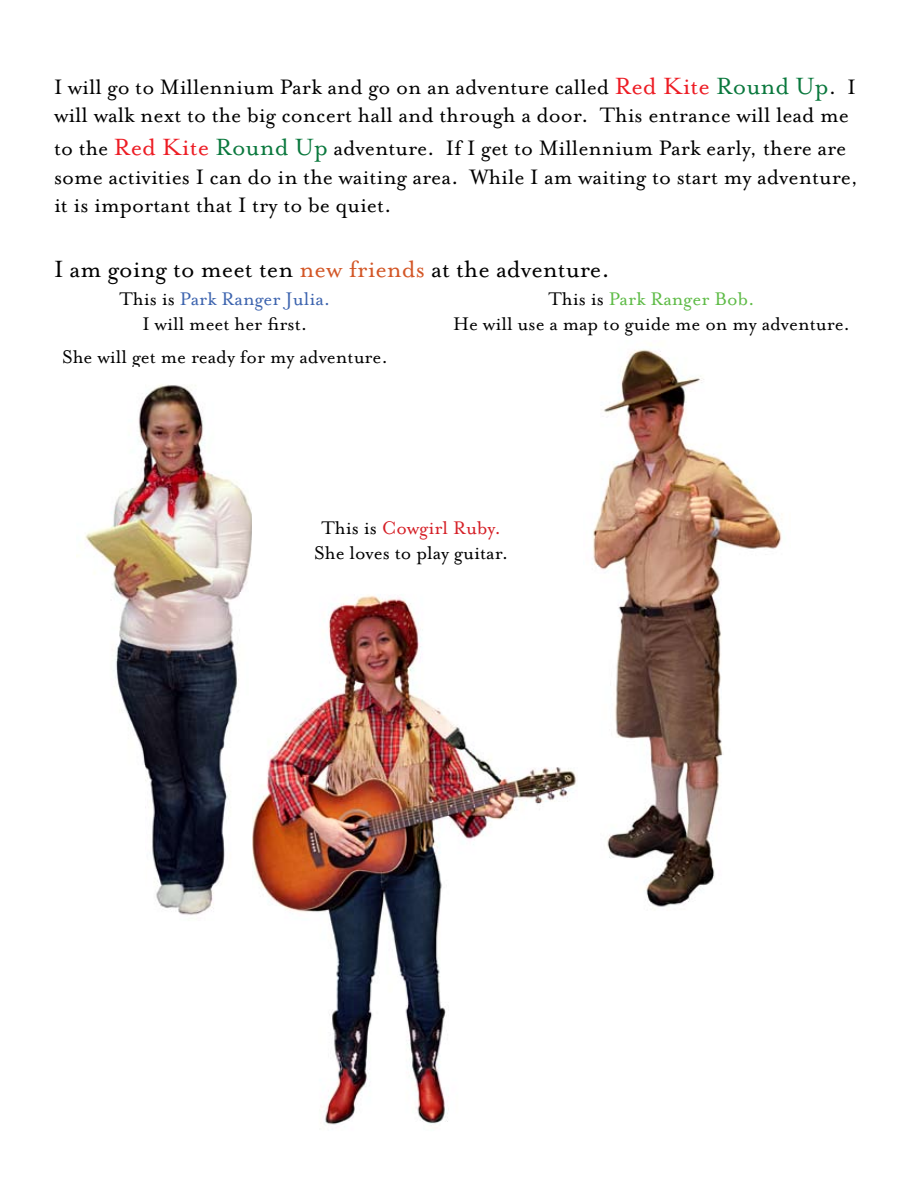
<style>
.page{position:relative;width:918px;height:1188px;background:#fff}
.page>*{position:absolute;margin:0;border:0;box-sizing:border-box;transform-origin:0 0}
.t1{font:27px "Mrs Eaves Roman";color:#000}
.t2{font:24px/28.8px "Mrs Eaves Roman";color:#000}
.t3{font:21px/25.2px "Mrs Eaves Roman";color:#000;text-align:center}
.s1{font-family:"Mrs Eaves Roman Lining";font-size:27px;color:#ed1c24}
.s2{font-family:"Mrs Eaves Roman Lining";font-size:27px;color:#0a783d}
.s3{color:#d35727}
.s4{color:#3c63ae}
.s5{color:#5ebb46}
.s6{color:#d51f26}
</style>
<div class="page">
<img style="left:76px;top:385px;width:176px;height:530px">
<img style="left:593px;top:344px;width:189px;height:563px">
<img style="left:252px;top:595px;width:325px;height:530px">
<p class="t2" style="left:54px;top:72px;width:803px">I will go to Millennium Park and go on an adventure called <span class="s1">Red Kite</span> <span class="s2">Round Up</span>. I will walk next to the big concert hall and through a door. This entrance will lead me</p>
<p class="t2" style="left:54px;top:133px;width:806px">to the <span class="s1">Red Kite</span> <span class="s2">Round Up</span> adventure. If I get to Millennium Park early, there are some activities I can do in the waiting area. While I am waiting to start my adventure, it is important that I try to be quiet.</p>
<p class="t1" style="left:54px;top:254px;width:557px">I am going to meet ten <span class="s3">new friends</span> at the adventure.</p>
<p class="t3" style="left:119px;top:287px;width:213px">This is <span class="s4">Park Ranger Julia.<br></span>I will meet her first.</p>
<p class="t3" style="left:62px;top:344px;width:327px">She will get me ready for my adventure.</p>
<p class="t3" style="left:453px;top:287px;width:399px">This is <span class="s5">Park Ranger Bob.<br></span>He will use a map to guide me on my adventure.</p>
<p class="t3" style="left:314px;top:515px;width:196px">This is <span class="s6">Cowgirl Ruby.<br></span>She loves to play guitar.</p>
</div>
